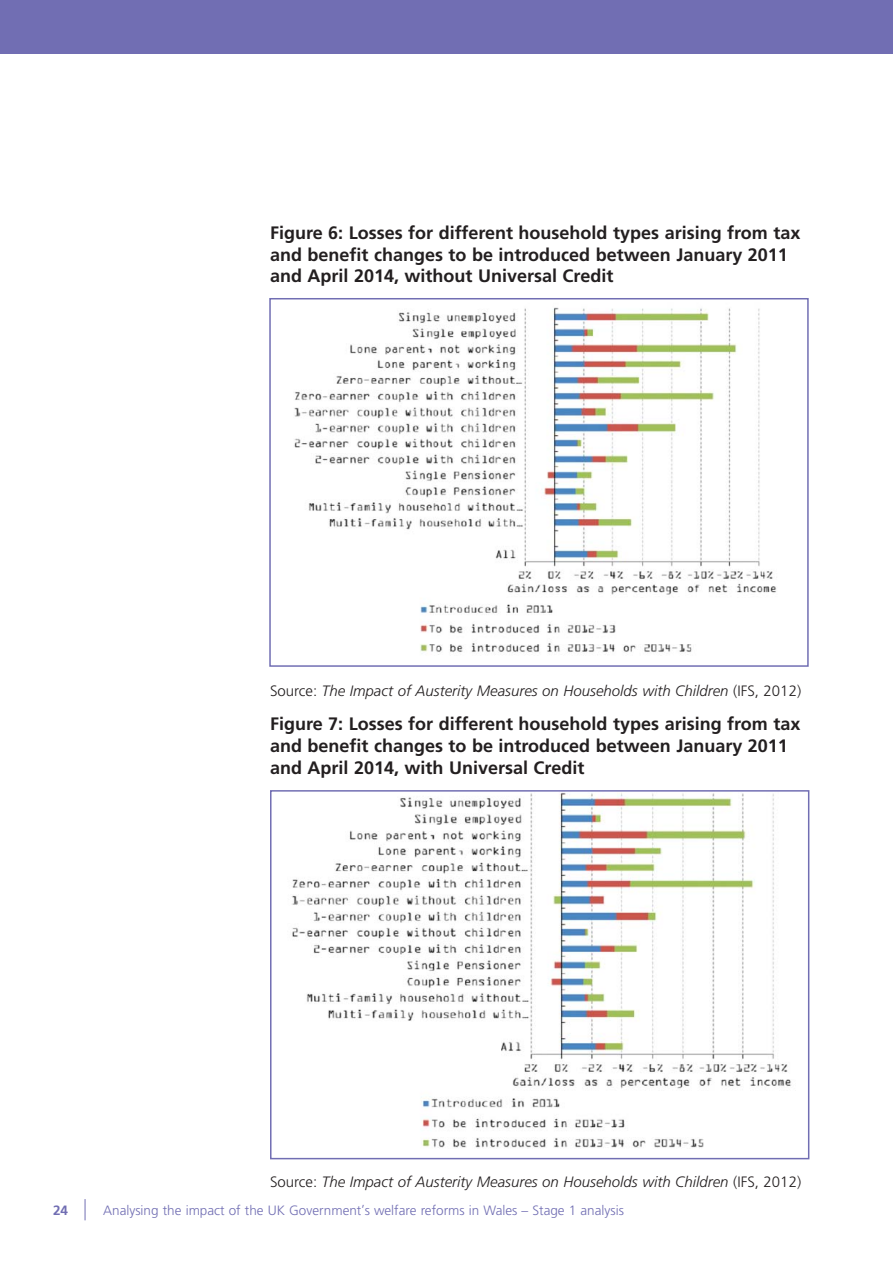
<style>
.page{position:relative;width:893px;height:1263px;background:#fff}
.page>*{position:absolute;margin:0;border:0;box-sizing:border-box;transform-origin:0 0}
.t1{font:700 18px/21.8px "Frutiger LT Std";color:#231f20}
.t2{font:italic 300 15px "Frutiger LT Std";color:#231f20}
.t3{font:300 13.5px "Frutiger LT Std";color:#716eb3}
.t4{font:700 13.5px "Frutiger LT Std";color:#716eb3}
.s1{font-style:normal}
.s2{font-stretch:condensed}
</style>
<div class="page">
<div style="left:0;top:0;width:893px;height:53px;background:#716eb3"></div>
<svg style="left:85px;top:1199px;width:1px;height:21px"></svg>
<img style="left:294px;top:307px;width:482px;height:348px">
<div style="left:269px;top:298px;width:540px;height:369px;border:2px solid #716eb3"></div>
<img style="left:292px;top:793px;width:499px;height:355px">
<div style="left:270px;top:790px;width:539px;height:369px;border:2px solid #716eb3"></div>
<p class="t1" style="left:270px;top:222px;width:532px">Figure 6: Losses for different household types arising from tax and benefit changes to be introduced between January 2011 and April 2014, without Universal Credit</p>
<p class="t2" style="left:270px;top:682px;width:533px"><span class="s1">Source:</span> The Impact of Austerity Measures on Households with Children <span class="s1">(IFS, 2012)</span></p>
<p class="t1" style="left:270px;top:713px;width:532px">Figure 7: Losses for different household types arising from tax and benefit changes to be introduced between January 2011 and April 2014, with Universal Credit</p>
<p class="t2" style="left:270px;top:1173px;width:533px"><span class="s1">Source:</span> The Impact of Austerity Measures on Households with Children <span class="s1">(IFS, 2012)</span></p>
<p class="t4" style="left:53px;top:1203px;width:17px">24</p>
<p class="t3" style="left:103px;top:1203px;width:522px">Analysing the impact of the UK Government<span class="s2">’</span>s welfare reforms in Wales – Stage 1 analysis</p>
</div>
